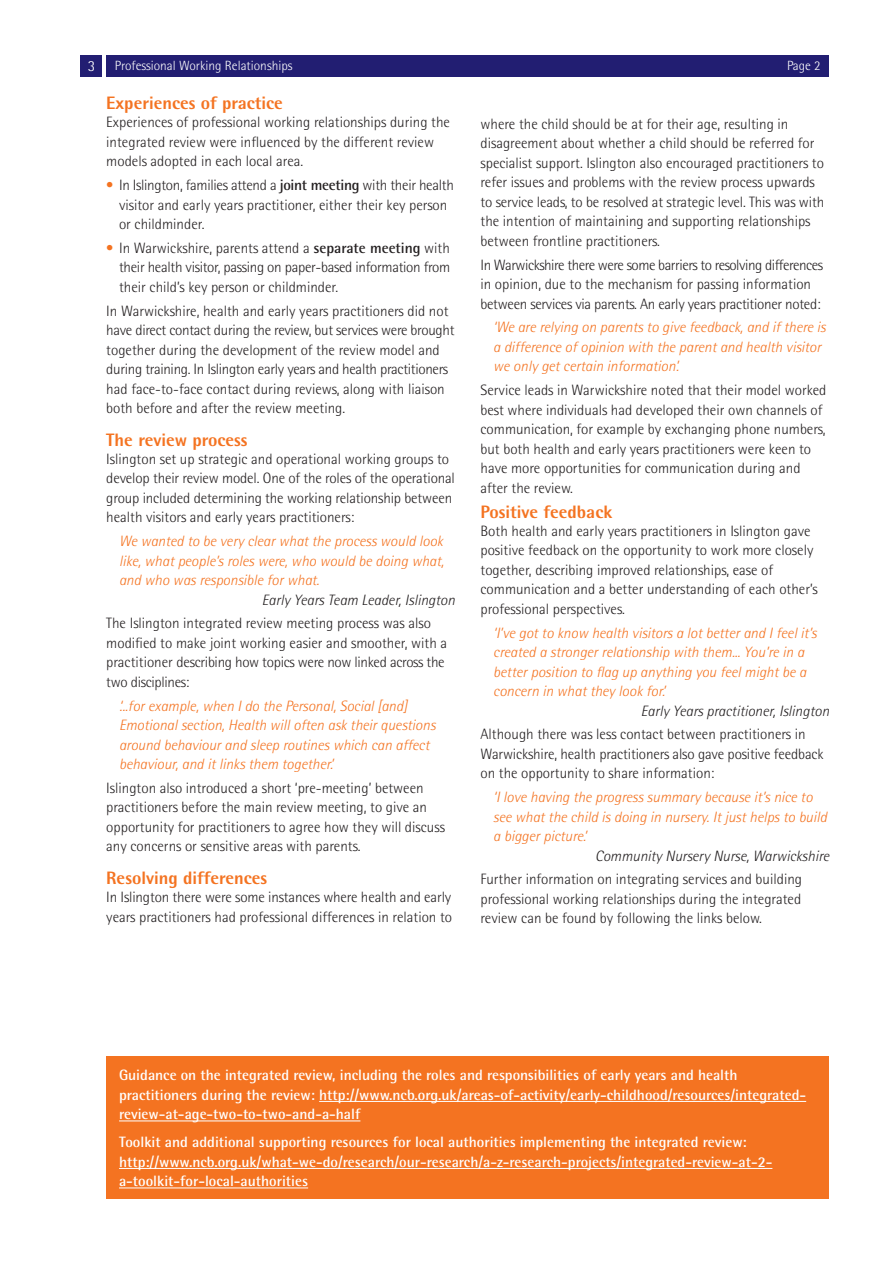
<style>
.page{position:relative;width:893px;height:1263px;background:#fff}
.page>*{position:absolute;margin:0;border:0;box-sizing:border-box;transform-origin:0 0}
.Subheads{font:800 18px "Rotis Semi Sans";color:#f47321}
.t1{font:300 15.45px "Rotis Semi Sans";color:#fff}
.Body{font:300 15px/19.5px "Rotis Semi Sans";color:#231f20}
.Quotes{font:italic 300 15px/19.5px "Rotis Semi Sans";color:#f47321}
.Body-2{font:700 15px/19.5px "Rotis Semi Sans";color:#fff}
.Body-3{font:300 15px/19.5px "Rotis Semi Sans";letter-spacing:-.02em;color:#231f20}
.Quote_Attributed{font:italic 300 15px "Rotis Semi Sans";color:#231f20}
.t2{font:300 13.35px "Rotis Semi Sans";color:#fff}
.s1{color:#f47321}
.s2{font-weight:700}
</style>
<div class="page">
<div style="left:106px;top:1056px;width:723px;height:143px;background:#f47321"></div>
<hr style="left:319px;top:1101px;width:487px;height:1px;background:#fff">
<hr style="left:119px;top:1120px;width:241px;height:1px;background:#fff">
<hr style="left:119px;top:1168px;width:653px;height:1px;background:#fff">
<hr style="left:119px;top:1187px;width:189px;height:1px;background:#fff">
<div style="left:81px;top:55px;width:21px;height:22px;background:#221e72"></div>
<div style="left:106px;top:55px;width:723px;height:22px;background:#221e72"></div>
<p class="t1" style="left:88px;top:57px;width:9px">3</p>
<p class="t2" style="left:115px;top:58px;width:179px">Professional Working Relationships</p>
<p class="t2" style="left:787px;top:58px;width:35px">Page 2</p>
<p class="Subheads" style="left:106px;top:92px;width:178px">Experiences of practice</p>
<p class="Body" style="left:106px;top:112px;width:345px">Experiences of professional working relationships during the integrated review were influenced by the different review models adopted in each local area.</p>
<p class="Body" style="left:119px;top:175px;width:336px;text-indent:-13px"><span class="s1">•</span> In Islington, families attend a <span class="s2">joint meeting</span> with their health visitor and early years practitioner, either their key person or childminder.</p>
<p class="Body" style="left:119px;top:238px;width:333px;text-align:justify;text-indent:-13px"><span class="s1">•</span> In Warwickshire, parents attend a <span class="s2">separate meeting</span> with their health visitor, passing on paper-based information from their child’s key person or childminder.</p>
<p class="Body" style="left:106px;top:301px;width:350px">In Warwickshire, health and early years practitioners did not have direct contact during the review, but services were brought together during the development of the review model and during training. In Islington early years and health practitioners had face-to-face contact during reviews, along with liaison both before and after the review meeting.</p>
<p class="Subheads" style="left:106px;top:428px;width:143px">The review process</p>
<p class="Body" style="left:106px;top:449px;width:350px">Islington set up strategic and operational working groups to develop their review model. One of the roles of the operational group included determining the working relationship between health visitors and early years practitioners:</p>
<p class="Quotes" style="left:119px;top:531px;width:326px;text-align:justify">We wanted to be very clear what the process would look like, what people’s roles were, who would be doing what, and who was responsible for what.</p>
<p class="Quote_Attributed" style="left:262px;top:591px;width:195px">Early Years Team Leader, Islington</p>
<p class="Body" style="left:106px;top:613px;width:342px">The Islington integrated review meeting process was also modified to make joint working easier and smoother, with a practitioner describing how topics were now linked across the two disciplines:</p>
<p class="Quotes" style="left:119px;top:696px;width:318px">‘...for example, when I do the Personal, Social [and] Emotional section, Health will often ask their questions around behaviour and sleep routines which can affect behaviour, and it links them together.’</p>
<p class="Body" style="left:106px;top:778px;width:340px">Islington also introduced a short ‘pre-meeting’ between practitioners before the main review meeting, to give an opportunity for practitioners to agree how they will discuss any concerns or sensitive areas with parents.</p>
<p class="Subheads" style="left:106px;top:866px;width:162px">Resolving differences</p>
<p class="Body" style="left:106px;top:887px;width:347px">In Islington there were some instances where health and early years practitioners had professional differences in relation to</p>
<p class="Body" style="left:480px;top:114px;width:345px">where the child should be at for their age, resulting in disagreement about whether a child should be referred for specialist support. Islington also encouraged practitioners to refer issues and problems with the review process upwards to service leads, to be resolved at strategic level. This was with the intention of maintaining and supporting relationships between frontline practitioners.</p>
<p class="Body-3" style="left:480px;top:255px;width:344px">In Warwickshire there were some barriers to resolving differences in opinion, due to the mechanism for passing information between services via parents. An early years practitioner noted:</p>
<p class="Quotes" style="left:493px;top:317px;width:334px">‘We are relying on parents to give feedback, and if there is a difference of opinion with the parent and health visitor we only get certain information’.</p>
<p class="Body" style="left:480px;top:380px;width:348px">Service leads in Warwickshire noted that their model worked best where individuals had developed their own channels of communication, for example by exchanging phone numbers, but both health and early years practitioners were keen to have more opportunities for communication during and after the review.</p>
<p class="Subheads" style="left:480px;top:500px;width:133px">Positive feedback</p>
<p class="Body" style="left:480px;top:521px;width:339px">Both health and early years practitioners in Islington gave positive feedback on the opportunity to work more closely together, describing improved relationships, ease of communication and a better understanding of each other’s professional perspectives.</p>
<p class="Quotes" style="left:493px;top:623px;width:325px">‘I’ve got to know health visitors a lot better and I feel it’s created a stronger relationship with them... You’re in a better position to flag up anything you feel might be a concern in what they look for.’</p>
<p class="Quote_Attributed" style="left:641px;top:702px;width:190px">Early Years practitioner, Islington</p>
<p class="Body" style="left:480px;top:724px;width:345px">Although there was less contact between practitioners in<br>Warwickshire, health practitioners also gave positive feedback on the opportunity to share information:</p>
<p class="Quotes" style="left:493px;top:787px;width:335px">‘I love having the progress summary because it’s nice to see what the child is doing in nursery. It just helps to build a bigger picture.’</p>
<p class="Quote_Attributed" style="left:595px;top:847px;width:235px">Community Nursery Nurse, Warwickshire</p>
<p class="Body" style="left:480px;top:869px;width:323px;text-align:justify">Further information on integrating services and building professional working relationships during the integrated review can be found by following the links below.</p>
<p class="Body-2" style="left:119px;top:1065px;width:689px">Guidance on the integrated review, including the roles and responsibilities of early years and health practitioners during the review: http://www.ncb.org.uk/areas-of-activity/early-childhood/resources/integrated&shy;review-at-age-two-to-two-and-a-half</p>
<p class="Body-2" style="left:119px;top:1132px;width:655px">Toolkit and additional supporting resources for local authorities implementing the integrated review: http://www.ncb.org.uk/what-we-do/research/our-research/a-z-research-projects/integrated-review-at-2- a-toolkit-for-local-authorities</p>
</div>
